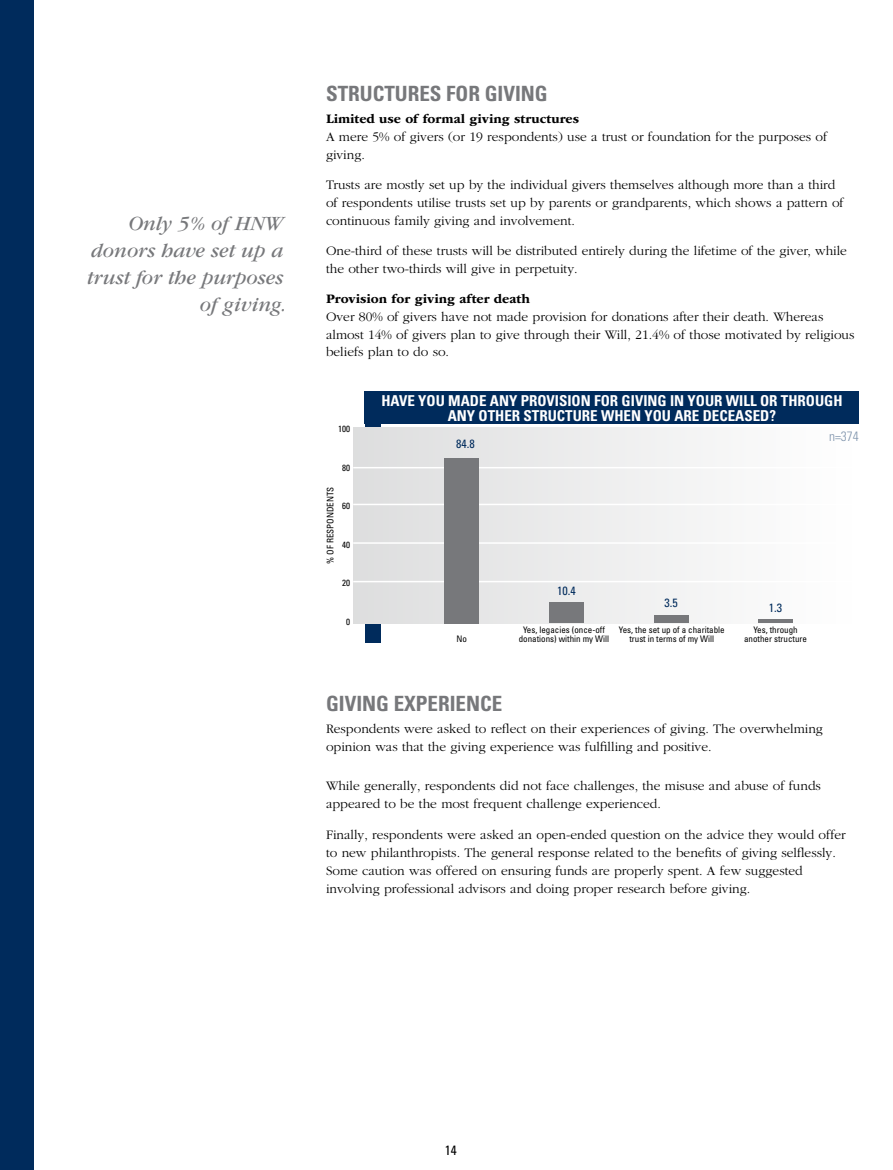
<style>
.page{position:relative;width:893px;height:1170px;background:#fff}
.page>*{position:absolute;margin:0;border:0;box-sizing:border-box;transform-origin:0 0}
.t1{font:italic 21px/27px "Garamond";color:#77787b;text-align:right}
.t2{font:700 condensed 21px "Univers";color:#77787b}
.t3{font:700 condensed 15px/15px "Univers";color:#fff}
.t4{font:300 13.5px/17.7px "Garamond";color:#000}
.t5{font:700 13.5px "ITC Garamond Std";color:#000}
.t6{font:300 condensed 13.5px "Univers";color:#8095ad}
.t7{font:condensed 13.5px "Univers";color:#000}
.t8{font:condensed 12px "Univers";color:#002b5c}
.t9{font:condensed 9px/9px "Univers";color:#000;text-align:center}
</style>
<div class="page">
<div style="left:0;top:0;width:34px;height:1169px;background:#002b5c"></div>
<div style="left:365px;top:408px;width:16px;height:234px;background:#002b5c"></div>
<div style="left:353px;top:428px;width:506px;height:195px;background:linear-gradient(to right,#dddede,#fff)"></div>
<hr style="left:353px;top:467px;width:506px;height:1px;background:#fff">
<hr style="left:353px;top:503px;width:506px;height:2px;background:#fff">
<hr style="left:353px;top:542px;width:506px;height:1px;background:#fff">
<hr style="left:353px;top:581px;width:506px;height:1px;background:#fff">
<div style="left:365px;top:391px;width:494px;height:33px;background:#002b5c"></div>
<div style="left:445px;top:458px;width:34px;height:165px;background:#77787b"></div>
<div style="left:549px;top:602px;width:34px;height:21px;background:#77787b"></div>
<div style="left:654px;top:615px;width:34px;height:8px;background:#77787b"></div>
<hr style="left:759px;top:619px;width:34px;height:4px;background:#77787b">
<h1 class="t1" style="left:87px;top:210px;width:201px">Only 5% of HNW donors have set up a trust for the purposes of giving.</h1>
<h1 class="t2" style="left:326px;top:81px;width:182px">STRUCTURES FOR GIVIN</h1>
<h1 class="t2" style="left:535px;top:81px;width:14px">G</h1>
<p class="t5" style="left:326px;top:111px;width:255px">Limited use of formal giving structures</p>
<p class="t4" style="left:326px;top:128px;width:503px">A mere 5% of givers (or 19 respondents) use a trust or foundation for the purposes of giving.</p>
<p class="t4" style="left:326px;top:176px;width:519px">Trusts are mostly set up by the individual givers themselves although more than a third of respondents utilise trusts set up by parents or grandparents, which shows a pattern of continuous family giving and involvement.</p>
<p class="t4" style="left:326px;top:242px;width:522px">One-third of these trusts will be distributed entirely during the lifetime of the giver, while the other two-thirds will give in perpetuity.</p>
<p class="t5" style="left:326px;top:291px;width:205px">Provision for giving after death</p>
<p class="t4" style="left:326px;top:308px;width:530px">Over 80% of givers have not made provision for donations after their death. Whereas almost 14% of givers plan to give through their Will, 21.4% of those motivated by religious beliefs plan to do so.</p>
<p class="t9" style="left:338px;top:424px;width:13px">100</p>
<p class="t9" style="left:325px;top:563px;width:79px;rotate:-90deg">% OF RESPONDENTS</p>
<p class="t9" style="left:342px;top:462px;width:9px">80</p>
<p class="t9" style="left:342px;top:501px;width:9px">60</p>
<p class="t9" style="left:342px;top:539px;width:9px">40</p>
<p class="t9" style="left:342px;top:578px;width:9px">20</p>
<p class="t9" style="left:346px;top:617px;width:5px">0</p>
<p class="t3" style="left:381px;top:393px;width:78px">HAVE YOU MAD</p>
<p class="t3" style="left:448px;top:393px;width:396px;text-indent:31px">E ANY PROVISION FOR GIVING IN YOUR WILL OR THROUGH<br>ANY OTHER STRUCTUR</p>
<p class="t3" style="left:590px;top:408px;width:187px">E WHEN YOU ARE DECEASED?</p>
<p class="t8" style="left:456px;top:436px;width:20px">84.8</p>
<p class="t6" style="left:829px;top:428px;width:31px">n=374</p>
<p class="t9" style="left:457px;top:634px;width:12px">No</p>
<p class="t8" style="left:557px;top:583px;width:20px">10.4</p>
<p class="t9" style="left:519px;top:625px;width:92px">Yes, legacies (once-off donations) within my Will</p>
<p class="t8" style="left:664px;top:595px;width:15px">3.5</p>
<p class="t9" style="left:619px;top:625px;width:107px">Yes, the set up of a charitable trust in terms of my Will</p>
<p class="t8" style="left:769px;top:600px;width:15px">1.3</p>
<p class="t9" style="left:744px;top:625px;width:64px">Yes, through another structure</p>
<h1 class="t2" style="left:326px;top:690px;width:23px">GIVIN</h1>
<h1 class="t2" style="left:376px;top:690px;width:125px">G EXPERIENCE</h1>
<p class="t4" style="left:326px;top:719px;width:498px">Respondents were asked to reflect on their experiences of giving. The overwhelming opinion was that the giving experience was fulfilling and positive.</p>
<p class="t4" style="left:326px;top:777px;width:496px">While generally, respondents did not face challenges, the misuse and abuse of funds appeared to be the most frequent challenge experienced.</p>
<p class="t4" style="left:326px;top:825px;width:521px">Finally, respondents were asked an open-ended question on the advice they would offer to new philanthropists. The general response related to the benefits of giving selflessly.<br>Some caution was offered on ensuring funds are properly spent. A few suggested involving professional advisors and doing proper research before giving.</p>
<p class="t7" style="left:445px;top:1141px;width:13px">14</p>
</div>
